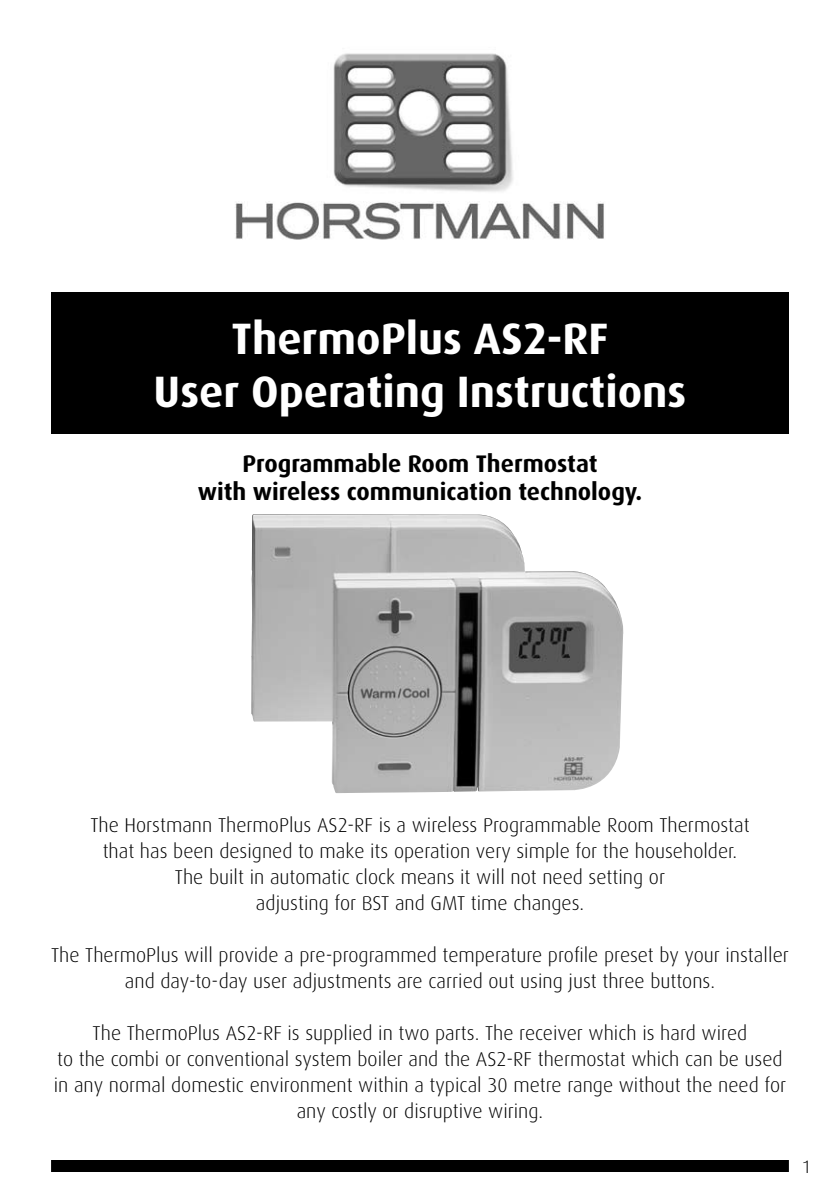
<style>
.page{position:relative;width:840px;height:1191px;background:#fff}
.page>*{position:absolute;margin:0;border:0;box-sizing:border-box;transform-origin:0 0}
.t1{font:700 44px/52.8px "Dax";color:#fff;text-align:center}
.t2{font:700 24px/28px "Dax";color:#000;text-align:center}
.t3{font:300 20px/26px "Dax";color:#000;text-align:center}
.t4{font:300 18px "Dax";color:#000}
</style>
<div class="page">
<img style="left:235px;top:53px;width:369px;height:187px">
<div style="left:51px;top:292px;width:737px;height:142px;background:#000"></div>
<div style="left:51px;top:1160px;width:737px;height:12px;background:#000"></div>
<img style="left:251px;top:514px;width:373px;height:279px">
<h1 class="t1" style="left:153px;top:313px;width:534px">ThermoPlus AS2-RF<br>User Operating Instructions</h1>
<p class="t2" style="left:198px;top:450px;width:445px">Programmable Room Thermostat<br>with wireless communication technology.</p>
<p class="t3" style="left:90px;top:812px;width:660px">The Horstmann ThermoPlus AS2-RF is a wireless Programmable Room Thermostat that has been designed to make its operation very simple for the householder.<br>The built in automatic clock means it will not need setting or<br>adjusting for BST and GMT time changes.</p>
<p class="t3" style="left:51px;top:942px;width:739px">The ThermoPlus will provide a pre-programmed temperature profile preset by your installer and day-to-day user adjustments are carried out using just three buttons.</p>
<p class="t3" style="left:54px;top:1020px;width:733px">The ThermoPlus AS2-RF is supplied in two parts. The receiver which is hard wired<br>to the combi or conventional system boiler and the AS2-RF thermostat which can be used in any normal domestic environment within a typical 30 metre range without the need for any costly or disruptive wiring.</p>
<p class="t4" style="left:801px;top:1157px;width:11px">1</p>
</div>
